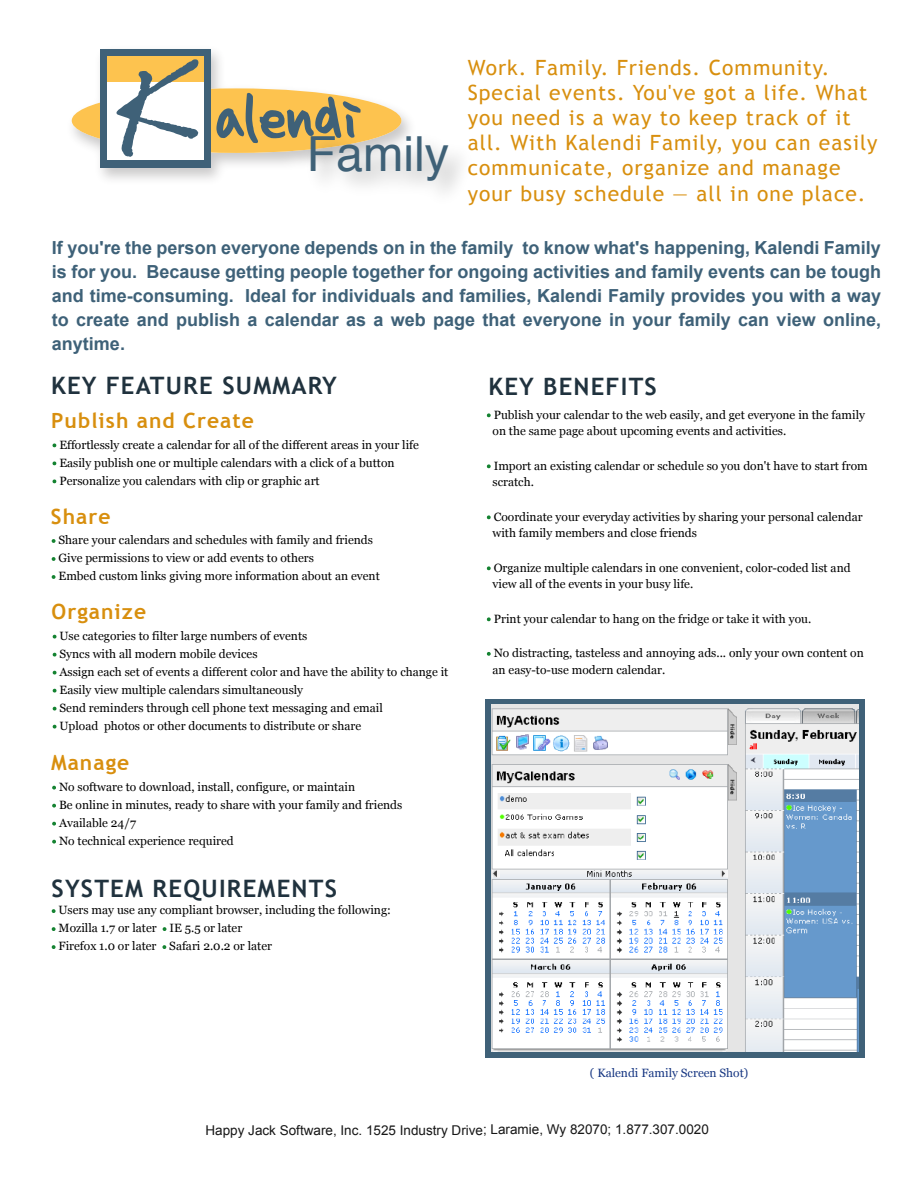
<style>
.page{position:relative;width:918px;height:1188px;background:#fff}
.page>*{position:absolute;margin:0;border:0;box-sizing:border-box;transform-origin:0 0}
.t1{font:78.75px "homework";color:#3f6178}
.t2{font:700 24px "Trebuchet MS";letter-spacing:.05em;color:#20323e}
.t3{font:21px/25.2px "Trebuchet MS";letter-spacing:.05em;color:#d88f0e}
.t4{font:700 21px "Trebuchet MS";letter-spacing:.05em;color:#d88f0e}
.t5{font:700 18px/24px "Arial";color:#3e6178;text-align:justify}
.t6{font:13.5px "Arial";color:#171717}
.t7{font:12px/18px "Georgia";color:#000}
.t8{font:12px "Georgia";color:#163682}
.s1{font-weight:700;color:#138230}
</style>
<div class="page">
<svg style="left:486px;top:413px;width:5px;height:5px"></svg>
<svg style="left:486px;top:464px;width:5px;height:5px"></svg>
<svg style="left:486px;top:515px;width:5px;height:5px"></svg>
<svg style="left:486px;top:566px;width:5px;height:5px"></svg>
<svg style="left:486px;top:617px;width:5px;height:5px"></svg>
<svg style="left:486px;top:652px;width:5px;height:4px"></svg>
<svg style="left:52px;top:634px;width:5px;height:5px"></svg>
<svg style="left:52px;top:652px;width:5px;height:5px"></svg>
<svg style="left:52px;top:670px;width:5px;height:5px"></svg>
<svg style="left:52px;top:688px;width:5px;height:5px"></svg>
<svg style="left:52px;top:706px;width:5px;height:5px"></svg>
<svg style="left:52px;top:724px;width:5px;height:5px"></svg>
<svg style="left:51px;top:539px;width:5px;height:4px"></svg>
<svg style="left:51px;top:557px;width:5px;height:4px"></svg>
<svg style="left:51px;top:575px;width:5px;height:4px"></svg>
<svg style="left:52px;top:443px;width:5px;height:5px"></svg>
<svg style="left:52px;top:461px;width:5px;height:5px"></svg>
<svg style="left:52px;top:479px;width:5px;height:5px"></svg>
<svg style="left:52px;top:785px;width:4px;height:5px"></svg>
<svg style="left:52px;top:803px;width:4px;height:5px"></svg>
<svg style="left:52px;top:821px;width:4px;height:5px"></svg>
<svg style="left:52px;top:839px;width:4px;height:5px"></svg>
<svg style="left:51px;top:909px;width:5px;height:4px"></svg>
<svg style="left:51px;top:927px;width:5px;height:4px"></svg>
<svg style="left:162px;top:927px;width:5px;height:4px"></svg>
<svg style="left:51px;top:945px;width:5px;height:4px"></svg>
<svg style="left:162px;top:945px;width:5px;height:4px"></svg>
<div style="left:485px;top:699px;width:380px;height:359px;background:#3f6178"></div>
<img style="left:71px;top:114px;width:333px;height:66px">
<svg style="left:72px;top:49px;width:329px;height:118px"></svg>
<img style="left:294px;top:117px;width:167px;height:75px">
<img style="left:491px;top:705px;width:368px;height:346px">
<h1 class="t1" style="left:215px;top:83px;width:236px">alendi<sub>Family</sub></h1>
<h3 class="t3" style="left:468px;top:55px;width:411px">Work. Family. Friends. Community.<br>Special events. You've got a life. What you need is a way to keep track of it all. With Kalendi Family, you can easily communicate, organize and manage your busy schedule — all in one place.</h3>
<p class="t5" style="left:52px;top:236px;width:831px">If you're the person everyone depends on in the family to know what's happening, Kalendi Family is for you. Because getting people together for ongoing activities and family events can be tough and time-consuming. Ideal for individuals and families, Kalendi Family provides you with a way to create and publish a calendar as a web page that everyone in your family can view online, anytime.</p>
<h2 class="t2" style="left:51px;top:370px;width:287px">KEY FEATURE SUMMARY</h2>
<h3 class="t4" style="left:51px;top:408px;width:204px">Publish and Create</h3>
<h2 class="t2" style="left:488px;top:372px;width:170px">KEY BENEFITS</h2>
<p class="t7" style="left:493px;top:406px;width:374px;line-height:16.5px;text-indent:-6px"><span class="s1">·</span> Publish your calendar to the web easily, and get everyone in the family on the same page about upcoming events and activities.</p>
<p class="t7" style="left:493px;top:457px;width:377px;line-height:16.5px;text-indent:-6px"><span class="s1">·</span> Import an existing calendar or schedule so you don't have to start from scratch.</p>
<p class="t7" style="left:493px;top:508px;width:372px;line-height:16.5px;text-indent:-6px"><span class="s1">·</span> Coordinate your everyday activities by sharing your personal calendar with family members and close friends</p>
<p class="t7" style="left:493px;top:559px;width:360px;line-height:16.5px;text-indent:-6px"><span class="s1">·</span> Organize multiple calendars in one convenient, color-coded list and view all of the events in your busy life.</p>
<p class="t7" style="left:487px;top:610px;width:326px"><span class="s1">·</span> Print your calendar to hang on the fridge or take it with you.</p>
<p class="t7" style="left:493px;top:645px;width:373px;line-height:16.5px;text-indent:-6px"><span class="s1">·</span> No distracting, tasteless and annoying ads... only your own content on an easy-to-use modern calendar.</p>
<p class="t7" style="left:52px;top:436px;width:368px"><span class="s1">·</span> Effortlessly create a calendar for all of the different areas in your life <span class="s1">·</span> Easily publish one or multiple calendars with a click of a button<br><span class="s1">·</span> Personalize you calendars with clip or graphic art</p>
<h3 class="t4" style="left:51px;top:504px;width:61px">Share</h3>
<p class="t7" style="left:52px;top:531px;width:330px"><span class="s1">·</span> Share your calendars and schedules with family and friends <span class="s1">·</span> Give permissions to view or add events to others<br><span class="s1">·</span> Embed custom links giving more information about an event</p>
<h3 class="t4" style="left:52px;top:599px;width:96px">Organize</h3>
<p class="t7" style="left:53px;top:627px;width:397px"><span class="s1">·</span> Use categories to filter large numbers of events<br><span class="s1">·</span> Syncs with all modern mobile devices<br><span class="s1">·</span> Assign each set of events a different color and have the ability to change it <span class="s1">·</span> Easily view multiple calendars simultaneously<br><span class="s1">·</span> Send reminders through cell phone text messaging and email<br><span class="s1">·</span> Upload photos or other documents to distribute or share</p>
<h3 class="t4" style="left:51px;top:750px;width:80px">Manage</h3>
<p class="t7" style="left:52px;top:778px;width:352px"><span class="s1">·</span> No software to download, install, configure, or maintain<br><span class="s1">·</span> Be online in minutes, ready to share with your family and friends <span class="s1">·</span> Available 24/7<br><span class="s1">·</span> No technical experience required</p>
<h2 class="t2" style="left:52px;top:873px;width:287px">SYSTEM REQUIREMENTS</h2>
<p class="t7" style="left:52px;top:901px;width:341px"><span class="s1">·</span> Users may use any compliant browser, including the following: <span class="s1">·</span> Mozilla 1.7 or later <span class="s1">·</span> IE 5.5 or later<br><span class="s1">·</span> Firefox 1.0 or later <span class="s1">·</span> Safari 2.0.2 or later</p>
<p class="t8" style="left:590px;top:1066px;width:160px">( Kalendi Family Screen Shot)</p>
<p class="t6" style="left:206px;top:1121px;width:505px">Happy Jack Software, Inc. 1525 Industry Drive; Laramie, Wy 82070; 1.877.307.0020</p>
</div>
